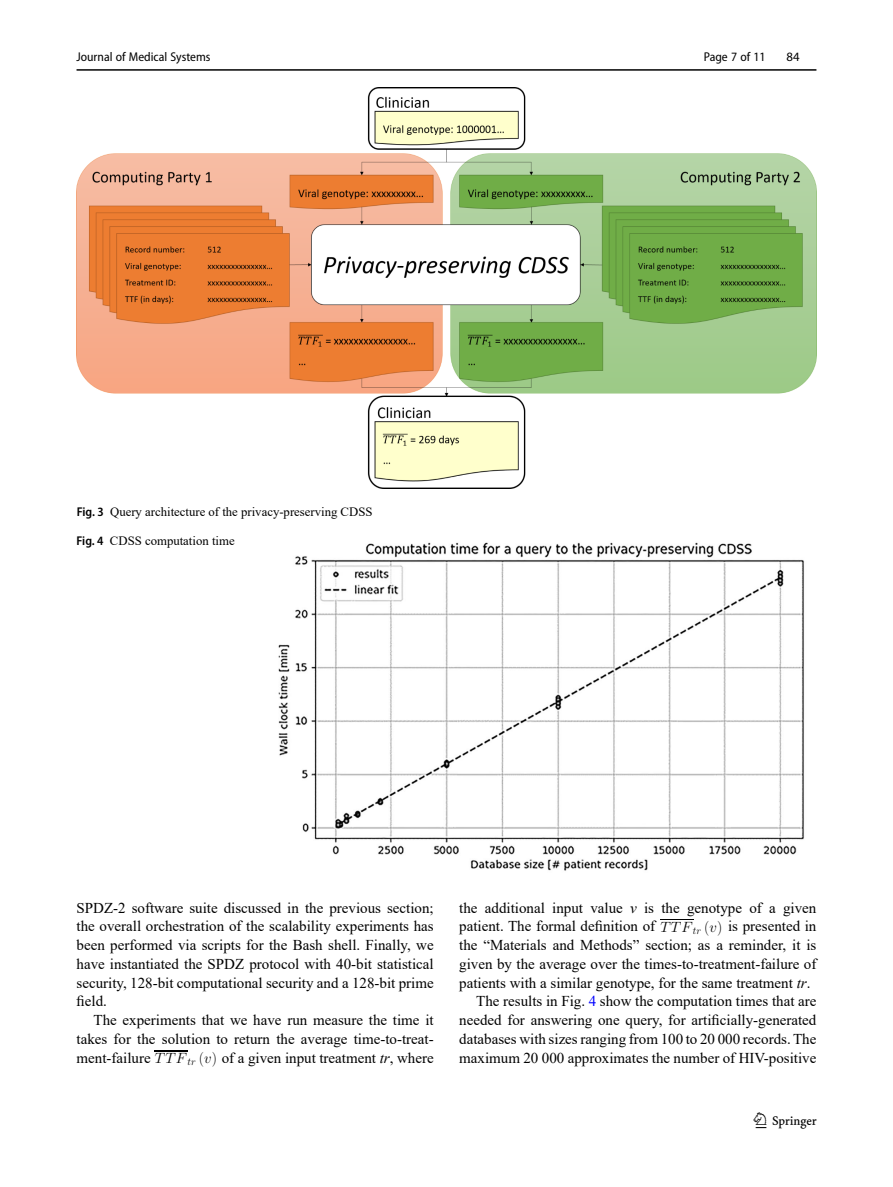
<style>
.page{position:relative;width:893px;height:1187px;background:#fff}
.page>*{position:absolute;margin:0;border:0;box-sizing:border-box;transform-origin:0 0}
.t1{font:22.5px "Springnew";color:#000}
.Body_Text_Indent{font:15px/18.8px "Times New Roman";color:#000;text-align:justify}
.Figure_Caption{font:12.75px "Times New Roman";color:#000}
.t2{font:semi-condensed 12.75px "Myriad Pro";color:#000}
.Figure_Caption_Side{font:12.75px "Times New Roman PSMT2";color:#000}
.t3{font:12.75px "Myriad Pro";color:#000}
.s1{font-family:"Myriad Pro";font-weight:600;font-stretch:semi-condensed}
.s2{font-family:"Times New Roman PSMT2"}
.s3{font-family:"CMMI12";font-size:14.85px}
.s4{font-family:"CMR17";font-size:14.85px}
.s5{font-style:italic}
.s6{font-family:"Times New Roman PSMT2";color:#00f}
</style>
<div class="page">
<hr style="left:77px;top:69px;width:739px;height:2px;background:#000">
<img style="left:660px;top:919px;width:33px;height:1px">
<img style="left:155px;top:1050px;width:33px;height:1px">
<img style="left:278px;top:542px;width:526px;height:329px">
<img style="left:77px;top:87px;width:740px;height:401px">
<p class="t2" style="left:77px;top:49px;width:135px">Journal of Medical Systems</p>
<p class="t2" style="left:704px;top:49px;width:63px">Page 7 of 11</p>
<p class="t3" style="left:786px;top:48px;width:15px">84</p>
<p class="Figure_Caption" style="left:77px;top:502px;width:297px"><span class="s1">Fig. 3</span> Query architecture of the privacy-preserving CDSS</p>
<p class="Figure_Caption_Side" style="left:77px;top:531px;width:160px"><span class="s1">Fig. 4</span> CDSS computation time</p>
<p class="Body_Text_Indent" style="left:77px;top:897px;width:359px">SPDZ-2 software suite discussed in the previous section; the overall orchestration of the scalability experiments has been performed via scripts for the Bash shell. Finally, we have instantiated the SPDZ protocol with 40-bit statistical <span class="s2">security, 128-bit computational security and a 128-bit prime </span>field.</p>
<p class="Body_Text_Indent" style="left:77px;top:1010px;width:359px;text-indent:17px">The experiments that we have run measure the time it takes for the solution to return the average time-to-treat&shy;<span class="s2">ment-failure</span> <span class="s3">TTF</span><sub>tr</sub> <span class="s4">(</span><span class="s3">v</span><span class="s4">)</span> of a given input treatment <span class="s5">tr</span><span class="s2">, where</span></p>
<p class="Body_Text_Indent" style="left:459px;top:897px;width:359px">the additional input value <span class="s5">v</span> is the genotype of a given patient. The formal definition of <span class="s3">TTF</span><sub>tr</sub> <span class="s4">(</span><span class="s3">v</span><span class="s4">)</span> <span class="s2">is presented in </span>the “Materials and Methods” section; as a reminder, it is given by the average over the times-to-treatment-failure of <span class="s2">patients with a similar genotype, for the same treatment</span> <span class="s5">tr</span><span class="s2">.</span></p>
<p class="Body_Text_Indent" style="left:459px;top:991px;width:359px;text-indent:17px"><span class="s2">The results in Fig.</span> <span class="s6">4</span> <span class="s2">show the computation times that are </span>needed for answering one query, for artificially-generated databases with sizes ranging from 100 to 20 000 records. The maximum 20 000 approximates the number of HIV-positive</p>
<h1 class="t1" style="left:756px;top:1107px;width:63px">1 3</h1>
</div>
